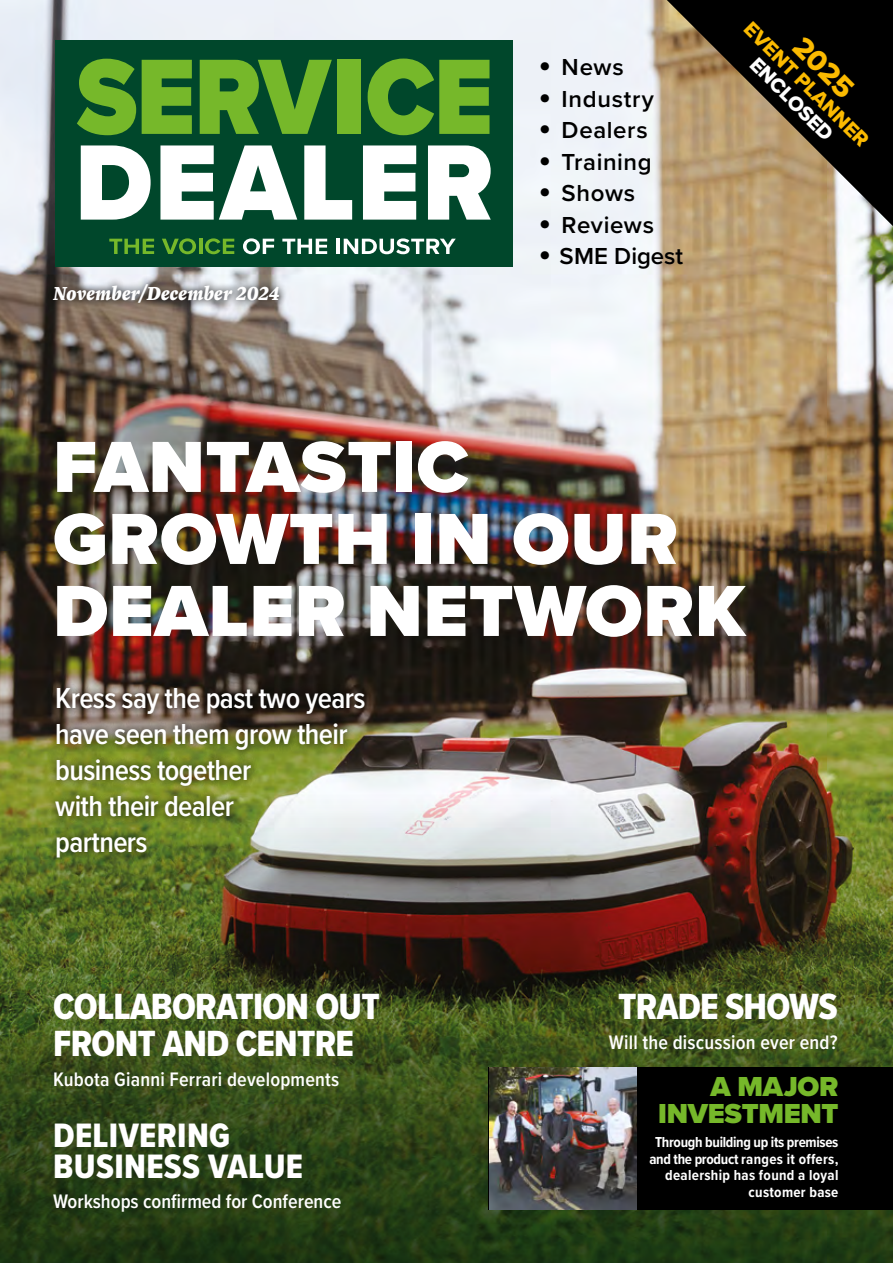
<style>
.page{position:relative;width:893px;height:1263px;background:#fff}
.page>*{position:absolute;margin:0;border:0;box-sizing:border-box;transform-origin:0 0}
.t1{font:900 75px/72px "Proxima Nova";letter-spacing:.01em;color:#fff}
.t2{font:37.8px/37.7px "Proxima Nova Cond Extrabld";letter-spacing:-.02em;color:#fff}
.t3{font:35.1px/31px "Proxima Nova Cond Extrabld";letter-spacing:.01em;color:#fff}
.t4{font:600 30px/36px "Proxima Nova Cond";letter-spacing:-.02em;color:#fff}
.t5{font:30px "Proxima Nova Extrabld";color:#fbba00}
.t6{font:900 28.5px/27px "Proxima Nova";letter-spacing:-.01em;color:#76b82a;text-align:right}
.t7{font:600 24px "Proxima Nova";letter-spacing:.025em;color:#000}
.t8{font:600 24px "Proxima Nova";color:#000}
.t9{font:21px "Proxima Nova Extrabld";color:#fbba00}
.t10{font:21px "Proxima Nova Extrabld";color:#fff}
.t11{font:600 20.25px "Proxima Nova Cond";letter-spacing:.01em;color:#fff}
.t12{font:italic 700 19.5px "Zenon";color:#fff}
.t13{font:700 15px/16.5px "Proxima Nova Cond";letter-spacing:.02em;color:#fff;text-align:right}
.s1{font-size:36px}
</style>
<div class="page">
<img style="left:0;top:0;width:893px;height:793px">
<img style="left:0;top:793px;width:893px;height:470px">
<div style="left:55px;top:40px;width:457px;height:227px;background:#00472b"></div>
<svg style="left:77px;top:59px;width:59px;height:76px"></svg>
<svg style="left:142px;top:60px;width:50px;height:74px;background:#63a62a"></svg>
<svg style="left:200px;top:60px;width:132px;height:74px"></svg>
<div style="left:337px;top:60px;width:23px;height:74px;background:#76b82a"></div>
<svg style="left:368px;top:59px;width:121px;height:76px"></svg>
<svg style="left:81px;top:145px;width:70px;height:75px"></svg>
<svg style="left:160px;top:145px;width:137px;height:75px"></svg>
<svg style="left:304px;top:145px;width:48px;height:75px"></svg>
<svg style="left:363px;top:145px;width:53px;height:75px;background:#d6e1dd"></svg>
<svg style="left:428px;top:145px;width:63px;height:75px"></svg>
<svg style="left:109px;top:239px;width:45px;height:15px"></svg>
<svg style="left:162px;top:238px;width:34px;height:16px"></svg>
<hr style="left:199px;top:239px;width:3px;height:15px;background:#76b82a">
<svg style="left:205px;top:238px;width:29px;height:16px"></svg>
<svg style="left:243px;top:238px;width:31px;height:16px"></svg>
<svg style="left:282px;top:239px;width:45px;height:15px"></svg>
<hr style="left:337px;top:239px;width:3px;height:15px;background:#fff">
<svg style="left:344px;top:238px;width:112px;height:16px"></svg>
<svg style="left:45px;top:275px;width:242px;height:36px;background:#8d8886"></svg>
<div style="left:489px;top:1067px;width:404px;height:142px;background:#000"></div>
<img style="left:489px;top:1067px;width:147px;height:143px">
<svg style="left:667px;top:0;width:226px;height:226px;background:#5e503b"></svg>
<div style="left:46px;top:679px;width:328px;height:187px;background:#000;opacity:.48"></div>
<h3 class="t12" style="left:53px;top:278px;width:228px">November/December 2024</h3>
<h3 class="t7" style="left:539px;top:49px;width:87px"><span class="s1">•</span> News</h3>
<h3 class="t7" style="left:539px;top:81px;width:117px"><span class="s1">•</span> Industry</h3>
<h3 class="t7" style="left:539px;top:112px;width:111px"><span class="s1">•</span> Dealers</h3>
<h3 class="t7" style="left:539px;top:144px;width:115px"><span class="s1">•</span> Training</h3>
<h3 class="t7" style="left:539px;top:175px;width:98px"><span class="s1">•</span> Shows</h3>
<h3 class="t7" style="left:539px;top:207px;width:117px"><span class="s1">•</span> Reviews</h3>
<h3 class="t8" style="left:539px;top:238px;width:146px"><span class="s1">•</span> SME Digest</h3>
<h3 class="t9" style="left:759px;top:14px;width:168px;rotate:45deg">EVENT PLANNER</h3>
<h3 class="t5" style="left:814px;top:26px;width:74px;rotate:45deg">2025</h3>
<h3 class="t10" style="left:764px;top:50px;width:110px;rotate:45deg">ENCLOSED</h3>
<h1 class="t1" style="left:53px;top:430px;width:694px">FANTASTIC<br>GROWTH IN OUR<br>DEALER NETWORK</h1>
<h3 class="t4" style="left:55px;top:679px;width:312px">Kress say the past two years have seen them grow their business together<br>with their dealer<br>partners</h3>
<h2 class="t2" style="left:53px;top:986px;width:328px">COLLABORATION OUT<br>FRONT AND CENTRE</h2>
<h3 class="t11" style="left:53px;top:1065px;width:288px">Kubota Gianni Ferrari developments</h3>
<h3 class="t6" style="left:658px;top:1073px;width:182px">A MAJOR<br>INVESTMENT</h3>
<p class="t13" style="left:649px;top:1134px;width:191px">Through building up its premises and the product ranges it offers, dealership has found a loyal customer base</p>
<h2 class="t2" style="left:618px;top:986px;width:221px">TRADE SHOWS</h2>
<h3 class="t11" style="left:609px;top:1027px;width:230px">Will the discussion ever end?</h3>
<h3 class="t3" style="left:53px;top:1119px;width:251px">DELIVERING<br>BUSINESS VALUE</h3>
<h3 class="t11" style="left:53px;top:1186px;width:290px">Workshops confirmed for Conference</h3>
</div>
